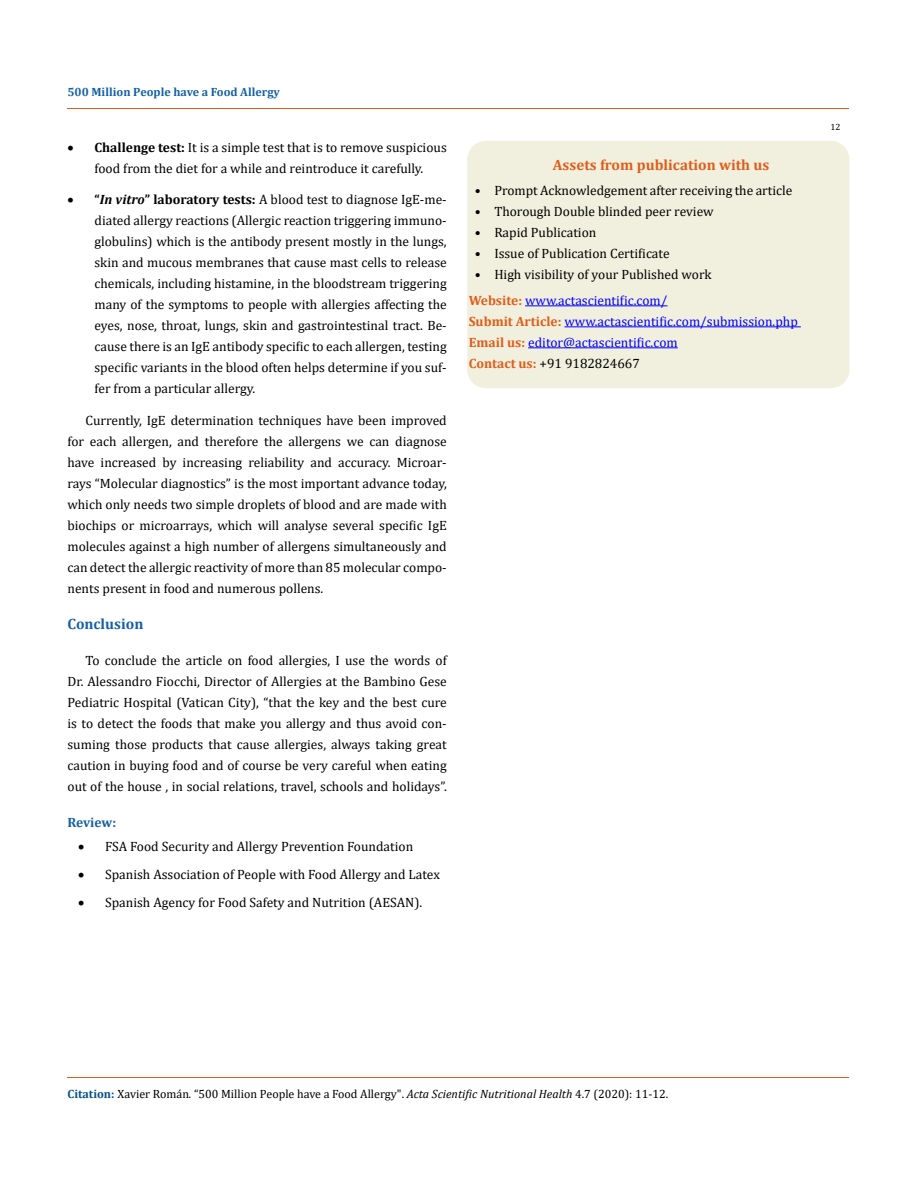
<style>
.page{position:relative;width:917px;height:1188px;background:#fff}
.page>*{position:absolute;margin:0;border:0;box-sizing:border-box;transform-origin:0 0}
.t1{font:700 15px "Cambria";color:#e05d1a}
.t2{font:700 15px "Cambria";color:#1560a6}
.t3{font:13.5px/21px "Cambria";color:#000;text-align:justify}
.t4{font:13.5px/21px "Cambria";color:#00f}
.t5{font:700 13.5px "Cambria";letter-spacing:-.01em;color:#1560a6}
.t6{font:12px "Cambria";color:#000}
.t7{font:700 12px "Cambria";color:#1560a6}
.t8{font:9px "Cambria";color:#000}
.s1{font-weight:700}
.s2{font-weight:700;font-style:italic}
.s3{font-weight:700;color:#e05d1a}
.s4{color:#000}
.s5{font-weight:700;color:#035089}
.s6{font-style:italic}
</style>
<div class="page">
<hr style="left:67px;top:109px;width:782px;height:1px;background:#e05d1a">
<div style="left:468px;top:142px;width:380px;height:246px;background:#f1f0de;border-radius:18px"></div>
<div style="left:467px;top:141px;width:382px;height:247px;border:2px solid #f1f0de;border-radius:18px"></div>
<hr style="left:525px;top:305px;width:142px;height:1px;background:#00f">
<hr style="left:564px;top:326px;width:236px;height:1px;background:#00f">
<hr style="left:528px;top:347px;width:149px;height:1px;background:#00f">
<hr style="left:67px;top:1077px;width:782px;height:1px;background:#e05d1a">
<p class="t7" style="left:67px;top:83px;width:214px">500 Million People have a Food Allergy</p>
<p class="t3" style="left:67px;top:136px;width:381px;text-align:center">• <span class="s1">Challenge test:</span> It is a simple test that is to remove suspicious food from the diet for a while and reintroduce it carefully.</p>
<p class="t3" style="left:94px;top:189px;width:354px;text-indent:-27px">• <span class="s1">“</span><span class="s2">In vitro</span><span class="s1">” laboratory tests:</span> A blood test to diagnose IgE-me&shy;diated allergy reactions (Allergic reaction triggering immuno&shy;globulins) which is the antibody present mostly in the lungs, skin and mucous membranes that cause mast cells to release chemicals, including histamine, in the bloodstream triggering many of the symptoms to people with allergies affecting the eyes, nose, throat, lungs, skin and gastrointestinal tract. Be&shy;cause there is an IgE antibody specific to each allergen, testing specific variants in the blood often helps determine if you suf&shy;fer from a particular allergy.</p>
<p class="t3" style="left:67px;top:409px;width:381px;text-indent:18px">Currently, IgE determination techniques have been improved for each allergen, and therefore the allergens we can diagnose have increased by increasing reliability and accuracy. Microar&shy;rays “Molecular diagnostics” is the most important advance today, which only needs two simple droplets of blood and are made with biochips or microarrays, which will analyse several specific IgE molecules against a high number of allergens simultaneously and can detect the allergic reactivity of more than 85 molecular compo&shy;nents present in food and numerous pollens.</p>
<p class="t2" style="left:67px;top:613px;width:77px">Conclusion</p>
<p class="t3" style="left:67px;top:649px;width:381px;text-indent:18px">To conclude the article on food allergies, I use the words of Dr. Alessandro Fiocchi, Director of Allergies at the Bambino Gese Pediatric Hospital (Vatican City), “that the key and the best cure is to detect the foods that make you allergy and thus avoid con&shy;suming those products that cause allergies, always taking great caution in buying food and of course be very careful when eating out of the house , in social relations, travel, schools and holidays”.</p>
<p class="t5" style="left:67px;top:812px;width:50px">Review:</p>
<p class="t3" style="left:78px;top:835px;width:337px">• FSA Food Security and Allergy Prevention Foundation</p>
<p class="t3" style="left:78px;top:864px;width:363px">• Spanish Association of People with Food Allergy and Latex</p>
<p class="t3" style="left:78px;top:892px;width:346px">• Spanish Agency for Food Safety and Nutrition (AESAN).</p>
<p class="t1" style="left:553px;top:154px;width:218px">Assets from publication with us</p>
<p class="t3" style="left:475px;top:180px;width:319px">• Prompt Acknowledgement after receiving the article</p>
<p class="t3" style="left:475px;top:201px;width:240px">• Thorough Double blinded peer review</p>
<p class="t3" style="left:475px;top:222px;width:123px">• Rapid Publication</p>
<p class="t3" style="left:475px;top:243px;width:196px">• Issue of Publication Certificate</p>
<p class="t3" style="left:475px;top:264px;width:238px">• High visibility of your Published work</p>
<p class="t4" style="left:468px;top:290px;width:330px"><span class="s3">Website:</span> www.actascientific.com/<br><span class="s3">Submit Article:</span> www.actascientific.com/submission.php <span class="s3">Email us:</span> editor@actascientific.com<br><span class="s3">Contact us:</span> <span class="s4">+91 9182824667</span></p>
<p class="t8" style="left:830px;top:122px;width:11px">12</p>
<p class="t6" style="left:67px;top:1087px;width:602px"><span class="s5">Citation:</span> Xavier Román<span class="s6">.</span> “500 Million People have a Food Allergy". <span class="s6">Acta Scientific Nutritional Health</span> 4.7 (2020): 11-12.</p>
</div>
